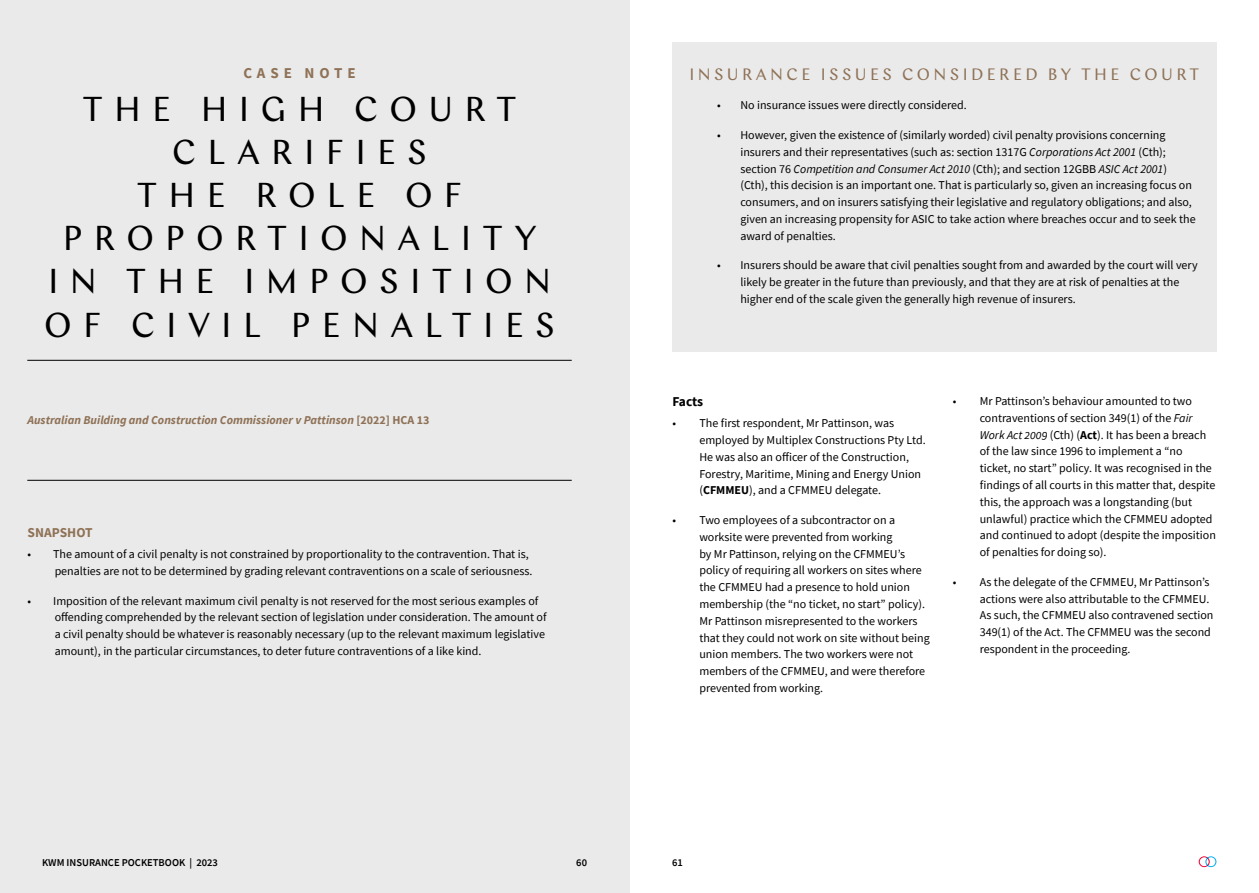
<style>
.page{position:relative;width:1259px;height:893px;background:#fff}
.page>*{position:absolute;margin:0;border:0;box-sizing:border-box;transform-origin:0 0}
.t1{font:34.5px/43.2px "Chap";letter-spacing:.325em;color:#000;text-align:center}
.t2{font:16.5px "Chap";letter-spacing:.205em;color:#8f7256}
.t3{font:700 15px "Source Sans Pro";letter-spacing:.325em;color:#8f7256}
.t4{font:700 13.5px "Source Sans Pro";color:#8f7256}
.t5{font:700 13.5px "Source Sans Pro";letter-spacing:-.01em;color:#000}
.t6{font:12px/16.8px "Source Sans Pro";color:#000}
.t7{font:italic 700 12px "Source Sans Pro";color:#8f7256}
.t8{font:600 10.5px "Source Sans Pro";color:#000}
.s1{font-style:normal}
.s2{font-style:italic}
.s3{font-weight:700}
</style>
<div class="page">
<div style="left:0;top:0;width:629px;height:893px;background:#eaeaeb"></div>
<hr style="left:27px;top:360px;width:545px;height:1px;background:#000">
<hr style="left:27px;top:480px;width:545px;height:1px;background:#000">
<div style="left:672px;top:43px;width:544px;height:309px;background:#eaeaeb"></div>
<svg style="left:1198px;top:856px;width:18px;height:11px"></svg>
<p class="t3" style="left:243px;top:63px;width:114px">CASE NOTE</p>
<h1 class="t1" style="left:44px;top:87px;width:512px">THE HIGH COURT<br>CLARIFIES<br>THE ROLE OF<br>PROPORTIONALITY<br>IN THE IMPOSITION<br>OF CIVIL PENALTIES</h1>
<p class="t7" style="left:28px;top:412px;width:403px">Australian Building and Construction Commissioner v Pattinson <span class="s1">[2022] HCA 13</span></p>
<p class="t4" style="left:28px;top:524px;width:67px">SNAPSHOT</p>
<p class="t6" style="left:55px;top:546px;width:479px;text-indent:-27px">• The amount of a civil penalty is not constrained by proportionality to the contravention. That is, penalties are not to be determined by grading relevant contraventions on a scale of seriousness.</p>
<p class="t6" style="left:55px;top:592px;width:493px;text-indent:-27px">• Imposition of the relevant maximum civil penalty is not reserved for the most serious examples of offending comprehended by the relevant section of legislation under consideration. The amount of a civil penalty should be whatever is reasonably necessary (up to the relevant maximum legislative amount), in the particular circumstances, to deter future contraventions of a like kind.</p>
<h2 class="t2" style="left:689px;top:64px;width:511px">INSURANCE ISSUES CONSIDERED BY THE COURT</h2>
<p class="t6" style="left:717px;top:97px;width:251px">• No insurance issues were directly considered.</p>
<p class="t6" style="left:740px;top:126px;width:457px;text-indent:-23px">• However, given the existence of (similarly worded) civil penalty provisions concerning insurers and their representatives (such as: section 1317G <span class="s2">Corporations Act 2001</span> (Cth); section 76 <span class="s2">Competition and Consumer Act 2010</span> (Cth); and section 12GBB <span class="s2">ASIC Act 2001</span>) (Cth), this decision is an important one. That is particularly so, given an increasing focus on consumers, and on insurers satisfying their legislative and regulatory obligations; and also, given an increasing propensity for ASIC to take action where breaches occur and to seek the award of penalties.</p>
<p class="t6" style="left:740px;top:257px;width:459px;text-indent:-23px">• Insurers should be aware that civil penalties sought from and awarded by the court will very likely be greater in the future than previously, and that they are at risk of penalties at the higher end of the scale given the generally high revenue of insurers.</p>
<p class="t5" style="left:672px;top:393px;width:32px">Facts</p>
<p class="t6" style="left:699px;top:415px;width:228px;text-indent:-27px">• The first respondent, Mr Pattinson, was employed by Multiplex Constructions Pty Ltd.<br>He was also an officer of the Construction, Forestry, Maritime, Mining and Energy Union (<span class="s3">CFMMEU</span>), and a CFMMEU delegate.</p>
<p class="t6" style="left:699px;top:511px;width:232px;text-indent:-27px">• Two employees of a subcontractor on a worksite were prevented from working<br>by Mr Pattinson, relying on the CFMMEU’s policy of requiring all workers on sites where the CFMMEU had a presence to hold union membership (the “no ticket, no start” policy).<br>Mr Pattinson misrepresented to the workers that they could not work on site without being union members. The two workers were not members of the CFMMEU, and were therefore prevented from working.</p>
<p class="t6" style="left:979px;top:393px;width:238px;text-indent:-27px">• Mr Pattinson’s behaviour amounted to two contraventions of section 349(1) of the <span class="s2">Fair Work Act 2009</span> (Cth) (<span class="s3">Act</span>). It has been a breach of the law since 1996 to implement a “no ticket, no start” policy. It was recognised in the findings of all courts in this matter that, despite this, the approach was a longstanding (but unlawful) practice which the CFMMEU adopted and continued to adopt (despite the imposition of penalties for doing so).</p>
<p class="t6" style="left:979px;top:573px;width:235px;text-indent:-27px">• As the delegate of the CFMMEU, Mr Pattinson’s actions were also attributable to the CFMMEU.<br>As such, the CFMMEU also contravened section 349(1) of the Act. The CFMMEU was the second respondent in the proceeding.</p>
<p class="t8" style="left:42px;top:855px;width:177px">KWM INSURANCE POCKETBOOK | 2023</p>
<p class="t8" style="left:576px;top:855px;width:12px">60</p>
<p class="t8" style="left:672px;top:855px;width:12px">61</p>
</div>
